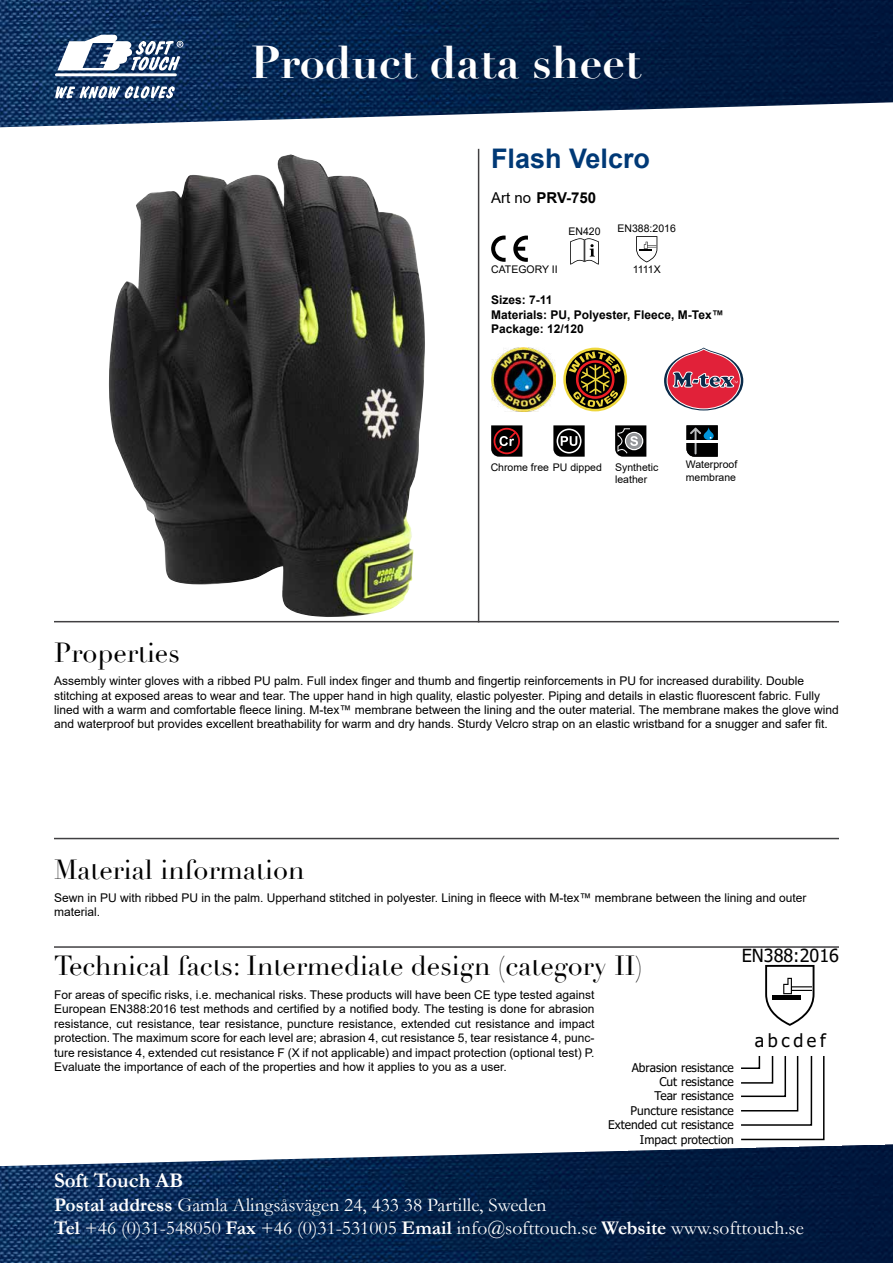
<style>
.page{position:relative;width:893px;height:1263px;background:#fff}
.page>*{position:absolute;margin:0;border:0;box-sizing:border-box;transform-origin:0 0}
.t1{font:700 45px "Didot";color:#fff}
.t2{font:27px "Didot";color:#000}
.t3{font:700 27px "Arial";color:#003976}
.t4{font:700 21px "Garamond";color:#fff}
.t5{font:19.5px/23.4px "Garamond";color:#fff}
.t6{font:18px "Tahoma";color:#000}
.t7{font:700 15px "Arial";color:#000}
.t8{font:12px/14.4px "Arial";color:#000}
.t9{font:12px/14.4px "Tahoma";color:#000;text-align:right}
.t10{font:700 12px/14.4px "Arial";color:#000}
.t11{font:10.5px/12.6px "Arial";color:#000}
.s1{font-weight:400}
.s2{font-weight:700}
</style>
<div class="page">
<img style="left:0;top:0;width:893px;height:127px">
<img style="left:109px;top:154px;width:316px;height:463px">
<svg style="left:513px;top:236px;width:15px;height:26px"></svg>
<svg style="left:491px;top:236px;width:15px;height:26px"></svg>
<img style="left:0;top:1144px;width:893px;height:119px">
<hr style="left:54px;top:946px;width:785px;height:2px;background:#414042">
<hr style="left:54px;top:838px;width:785px;height:1px;background:#414042">
<hr style="left:54px;top:621px;width:785px;height:1px;background:#414042">
<hr style="left:478px;top:149px;width:1px;height:473px;background:#414042">
<svg style="left:664px;top:348px;width:79px;height:62px"></svg>
<svg style="left:686px;top:425px;width:32px;height:32px"></svg>
<hr style="left:686px;top:440px;width:32px;height:3px;background:#fff">
<svg style="left:615px;top:425px;width:31px;height:32px"></svg>
<svg style="left:553px;top:425px;width:32px;height:32px"></svg>
<svg style="left:491px;top:425px;width:31px;height:32px"></svg>
<img style="left:492px;top:348px;width:63px;height:63px">
<svg style="left:563px;top:348px;width:64px;height:63px"></svg>
<svg style="left:566px;top:350px;width:59px;height:59px"></svg>
<svg style="left:569px;top:351px;width:51px;height:56px;background:#6a4f23"></svg>
<svg style="left:54px;top:35px;width:129px;height:43px"></svg>
<svg style="left:55px;top:86px;width:120px;height:13px"></svg>
<svg style="left:570px;top:238px;width:29px;height:27px"></svg>
<svg style="left:636px;top:236px;width:21px;height:26px"></svg>
<svg style="left:765px;top:965px;width:49px;height:61px"></svg>
<svg style="left:741px;top:1056px;width:84px;height:85px"></svg>
<h1 class="t1" style="left:251px;top:36px;width:392px">Product data sheet</h1>
<h2 class="t3" style="left:491px;top:149px;width:161px">Flash Velcro</h2>
<p class="t7" style="left:491px;top:192px;width:107px"><span class="s1">Art no</span> PRV-750</p>
<p class="t11" style="left:568px;top:225px;width:34px">EN420</p>
<p class="t11" style="left:618px;top:222px;width:60px">EN388:2016</p>
<p class="t11" style="left:633px;top:263px;width:30px">1111X</p>
<p class="t11" style="left:491px;top:263px;width:68px">CATEGORY II</p>
<p class="t10" style="left:491px;top:294px;width:234px">Sizes: 7-11<br>Materials: PU, Polyester, Fleece, M-Tex™<br>Package: 12/120</p>
<h2 class="t2" style="left:54px;top:642px;width:127px">Properties</h2>
<p class="t11" style="left:491px;top:461px;width:113px">Chrome free PU dipped</p>
<p class="t11" style="left:615px;top:461px;width:45px">Synthetic leather</p>
<p class="t11" style="left:686px;top:458px;width:53px">Waterproof membrane</p>
<p class="t8" style="left:54px;top:674px;width:786px">Assembly winter gloves with a ribbed PU palm. Full index finger and thumb and fingertip reinforcements in PU for increased durability. Double stitching at exposed areas to wear and tear. The upper hand in high quality, elastic polyester. Piping and details in elastic fluorescent fabric. Fully lined with a warm and comfortable fleece lining. M-tex™ membrane between the lining and the outer material. The membrane makes the glove wind and waterproof but provides excellent breathability for warm and dry hands. Sturdy Velcro strap on an elastic wristband for a snugger and safer fit.</p>
<h2 class="t2" style="left:54px;top:859px;width:252px">Material information</h2>
<p class="t8" style="left:54px;top:890px;width:754px">Sewn in PU with ribbed PU in the palm. Upperhand stitched in polyester. Lining in fleece with M-tex™ membrane between the lining and outer material.</p>
<h2 class="t2" style="left:54px;top:955px;width:590px">Technical facts: Intermediate design (category II)</h2>
<p class="t8" style="left:54px;top:987px;width:542px;text-align:justify">For areas of specific risks, i.e. mechanical risks. These products will have been CE type tested against European EN388:2016 test methods and certified by a notified body. The testing is done for abrasion resistance, cut resistance, tear resistance, puncture resistance, extended cut resistance and impact protection. The maximum score for each level are; abrasion 4, cut resistance 5, tear resistance 4, punc&shy;ture resistance 4, extended cut resistance F (X if not applicable) and impact protection (optional test) P.<br>Evaluate the importance of each of the properties and how it applies to you as a user.</p>
<p class="t9" style="left:608px;top:1061px;width:127px">Abrasion resistance<br>Cut resistance<br>Tear resistance<br>Puncture resistance<br>Extended cut resistance<br>Impact protection</p>
<h3 class="t6" style="left:742px;top:948px;width:99px">EN388:2016</h3>
<h3 class="t6" style="left:755px;top:1033px;width:72px">abcdef</h3>
<h3 class="t4" style="left:54px;top:1168px;width:131px">Soft Touch AB</h3>
<h3 class="t5" style="left:54px;top:1195px;width:751px"><span class="s2">Postal address</span> Gamla Alingsåsvägen 24, 433 38 Partille, Sweden<br><span class="s2">Tel</span> +46 (0)31-548050 <span class="s2">Fax</span> +46 (0)31-531005 <span class="s2">Email</span> info@softtouch.se <span class="s2">Website</span> www.softtouch.se</h3>
</div>
